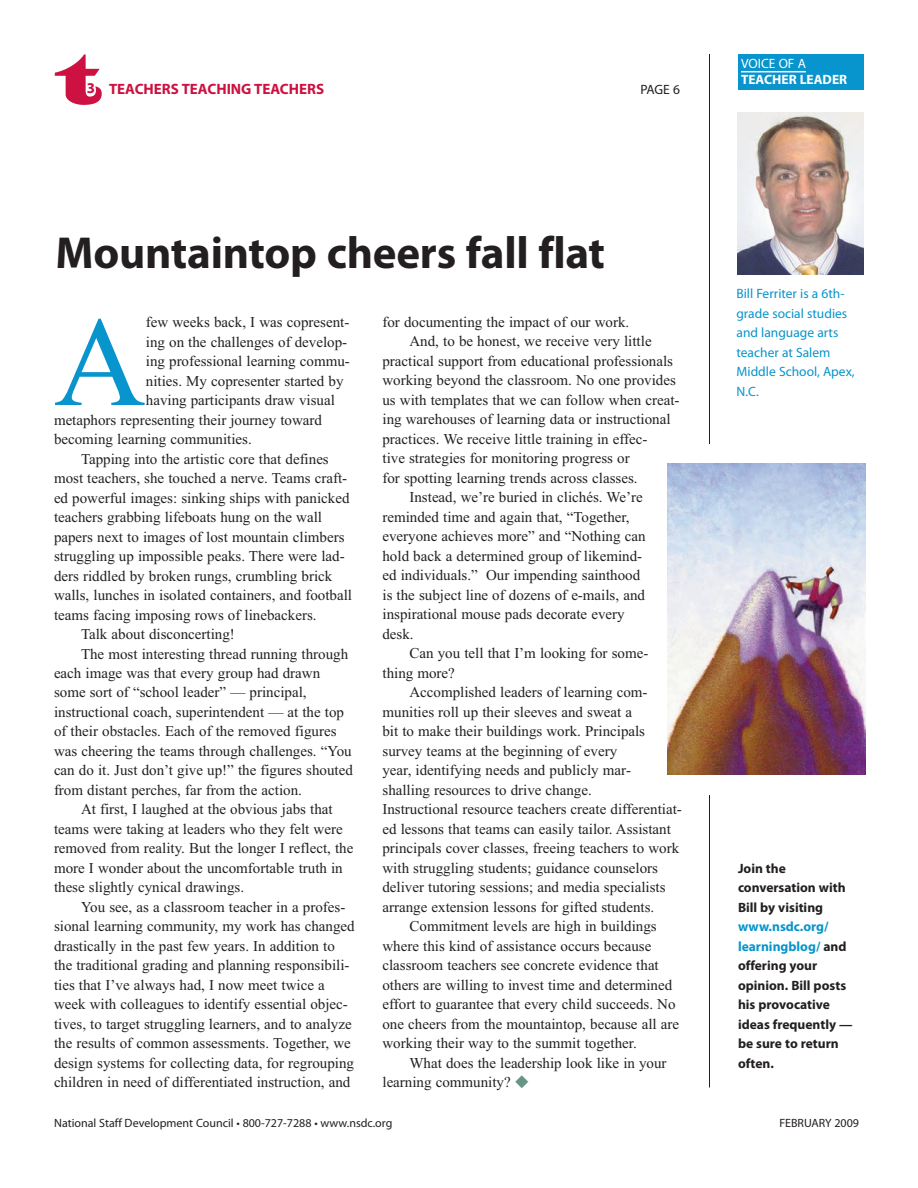
<style>
.page{position:relative;width:918px;height:1188px;background:#fff}
.page>*{position:absolute;margin:0;border:0;box-sizing:border-box;transform-origin:0 0}
.t1{font:127.5px "Times";color:#0894cc}
.t2{font:72px "Latin Wide";color:#cd1141}
.t3{font:700 45px "Myriad Pro";letter-spacing:-.005em;color:#231f20}
.t4{font:15px "Times";color:#231f20}
.t5{font:700 15px "Myriad Pro";color:#cd1141}
.t6{font:700 13.5px/19.5px "Myriad Pro";color:#231f20}
.t7{font:13.5px/19.5px "Myriad Pro";color:#0894cc}
.t8{font:700 13.5px "Myriad Pro";color:#fff}
.t9{font:13.5px "Myriad Pro";color:#fff}
.t10{font:13.5px "Myriad Pro";color:#231f20}
.t11{font:12px "Myriad Pro";color:#231f20}
.s1{color:#669487}
.s2{color:#0894cc}
</style>
<div class="page">
<img style="left:738px;top:113px;width:126px;height:161px">
<hr style="left:709px;top:54px;width:1px;height:390px;background:#231f20">
<div style="left:738px;top:54px;width:126px;height:36px;background:#0894cc"></div>
<hr style="left:741px;top:71px;width:65px;height:1px;background:#fff">
<hr style="left:709px;top:795px;width:1px;height:293px;background:#231f20">
<img style="left:667px;top:464px;width:198px;height:311px">
<h2 class="t2" style="left:57px;top:36px;width:47px">t</h2>
<p class="t5" style="left:87px;top:84px;width:239px">3 TEACHERS TEACHING TEACHERS</p>
<p class="t10" style="left:640px;top:85px;width:41px">PAGE 6</p>
<h3 class="t3" style="left:55px;top:236px;width:551px">Mountaintop cheers fall flat</h3>
<h1 class="t1" style="left:54px;top:286px;width:94px">A</h1>
<p class="t4" style="left:146px;top:313px;width:205px">few weeks back, I was copresent-</p>
<p class="t4" style="left:146px;top:333px;width:203px">ing on the challenges of develop-</p>
<p class="t4" style="left:146px;top:352px;width:206px">ing professional learning commu-</p>
<p class="t4" style="left:146px;top:372px;width:199px">nities. My copresenter started by</p>
<p class="t4" style="left:146px;top:391px;width:190px">having participants draw visual</p>
<p class="t4" style="left:54px;top:411px;width:270px">metaphors representing their journey toward</p>
<p class="t4" style="left:54px;top:430px;width:199px">becoming learning communities.</p>
<p class="t4" style="left:81px;top:450px;width:249px">Tapping into the artistic core that defines</p>
<p class="t4" style="left:54px;top:469px;width:295px">most teachers, she touched a nerve. Teams craft-</p>
<p class="t4" style="left:54px;top:489px;width:297px">ed powerful images: sinking ships with panicked</p>
<p class="t4" style="left:54px;top:508px;width:270px">teachers grabbing lifeboats hung on the wall</p>
<p class="t4" style="left:54px;top:528px;width:292px">papers next to images of lost mountain climbers</p>
<p class="t4" style="left:54px;top:547px;width:292px">struggling up impossible peaks. There were lad-</p>
<p class="t4" style="left:54px;top:567px;width:280px">ders riddled by broken rungs, crumbling brick</p>
<p class="t4" style="left:54px;top:586px;width:300px">walls, lunches in isolated containers, and football</p>
<p class="t4" style="left:54px;top:606px;width:264px">teams facing imposing rows of linebackers.</p>
<p class="t4" style="left:81px;top:625px;width:155px">Talk about disconcerting!</p>
<p class="t4" style="left:81px;top:645px;width:269px">The most interesting thread running through</p>
<p class="t4" style="left:54px;top:664px;width:268px">each image was that every group had drawn</p>
<p class="t4" style="left:54px;top:684px;width:254px">some sort of “school leader” — principal,</p>
<p class="t4" style="left:54px;top:703px;width:292px">instructional coach, superintendent — at the top</p>
<p class="t4" style="left:54px;top:723px;width:284px">of their obstacles. Each of the removed figures</p>
<p class="t4" style="left:54px;top:742px;width:299px">was cheering the teams through challenges. “You</p>
<p class="t4" style="left:54px;top:762px;width:300px">can do it. Just don’t give up!” the figures shouted</p>
<p class="t4" style="left:54px;top:781px;width:250px">from distant perches, far from the action.</p>
<p class="t4" style="left:81px;top:801px;width:253px">At first, I laughed at the obvious jabs that</p>
<p class="t4" style="left:54px;top:820px;width:290px">teams were taking at leaders who they felt were</p>
<p class="t4" style="left:54px;top:840px;width:301px">removed from reality. But the longer I reflect, the</p>
<p class="t4" style="left:54px;top:859px;width:290px">more I wonder about the uncomfortable truth in</p>
<p class="t4" style="left:54px;top:879px;width:192px">these slightly cynical drawings.</p>
<p class="t4" style="left:81px;top:898px;width:266px">You see, as a classroom teacher in a profes-</p>
<p class="t4" style="left:54px;top:918px;width:302px">sional learning community, my work has changed</p>
<p class="t4" style="left:54px;top:937px;width:282px">drastically in the past few years. In addition to</p>
<p class="t4" style="left:54px;top:957px;width:297px">the traditional grading and planning responsibili-</p>
<p class="t4" style="left:54px;top:976px;width:272px">ties that I’ve always had, I now meet twice a</p>
<p class="t4" style="left:54px;top:996px;width:295px">week with colleagues to identify essential objec-</p>
<p class="t4" style="left:54px;top:1015px;width:299px">tives, to target struggling learners, and to analyze</p>
<p class="t4" style="left:54px;top:1035px;width:298px">the results of common assessments. Together, we</p>
<p class="t4" style="left:54px;top:1054px;width:302px">design systems for collecting data, for regrouping</p>
<p class="t4" style="left:54px;top:1074px;width:298px">children in need of differentiated instruction, and</p>
<p class="t4" style="left:382px;top:313px;width:248px">for documenting the impact of our work.</p>
<p class="t4" style="left:410px;top:333px;width:244px">And, to be honest, we receive very little</p>
<p class="t4" style="left:382px;top:352px;width:292px">practical support from educational professionals</p>
<p class="t4" style="left:382px;top:372px;width:295px">working beyond the classroom. No one provides</p>
<p class="t4" style="left:382px;top:391px;width:299px">us with templates that we can follow when creat-</p>
<p class="t4" style="left:382px;top:411px;width:290px">ing warehouses of learning data or instructional</p>
<p class="t4" style="left:382px;top:430px;width:267px">practices. We receive little training in effec-</p>
<p class="t4" style="left:382px;top:450px;width:249px">tive strategies for monitoring progress or</p>
<p class="t4" style="left:382px;top:469px;width:257px">for spotting learning trends across classes.</p>
<p class="t4" style="left:410px;top:489px;width:235px">Instead, we’re buried in clichés. We’re</p>
<p class="t4" style="left:382px;top:508px;width:249px">reminded time and again that, “Together,</p>
<p class="t4" style="left:382px;top:528px;width:265px">everyone achieves more” and “Nothing can</p>
<p class="t4" style="left:382px;top:547px;width:261px">hold back a determined group of likemind-</p>
<p class="t4" style="left:382px;top:567px;width:259px">ed individuals.” Our impending sainthood</p>
<p class="t4" style="left:382px;top:586px;width:264px">is the subject line of dozens of e-mails, and</p>
<p class="t4" style="left:382px;top:606px;width:244px">inspirational mouse pads decorate every</p>
<p class="t4" style="left:382px;top:625px;width:33px">desk.</p>
<p class="t4" style="left:410px;top:645px;width:240px">Can you tell that I’m looking for some-</p>
<p class="t4" style="left:382px;top:664px;width:74px">thing more?</p>
<p class="t4" style="left:410px;top:684px;width:240px">Accomplished leaders of learning com-</p>
<p class="t4" style="left:382px;top:703px;width:251px">munities roll up their sleeves and sweat a</p>
<p class="t4" style="left:382px;top:723px;width:264px">bit to make their buildings work. Principals</p>
<p class="t4" style="left:382px;top:742px;width:236px">survey teams at the beginning of every</p>
<p class="t4" style="left:382px;top:762px;width:250px">year, identifying needs and publicly mar-</p>
<p class="t4" style="left:382px;top:781px;width:211px">shalling resources to drive change.</p>
<p class="t4" style="left:382px;top:801px;width:301px">Instructional resource teachers create differentiat-</p>
<p class="t4" style="left:382px;top:820px;width:290px">ed lessons that teams can easily tailor. Assistant</p>
<p class="t4" style="left:382px;top:840px;width:298px">principals cover classes, freeing teachers to work</p>
<p class="t4" style="left:382px;top:859px;width:277px">with struggling students; guidance counselors</p>
<p class="t4" style="left:382px;top:879px;width:285px">deliver tutoring sessions; and media specialists</p>
<p class="t4" style="left:382px;top:898px;width:273px">arrange extension lessons for gifted students.</p>
<p class="t4" style="left:410px;top:918px;width:249px">Commitment levels are high in buildings</p>
<p class="t4" style="left:382px;top:937px;width:270px">where this kind of assistance occurs because</p>
<p class="t4" style="left:382px;top:957px;width:278px">classroom teachers see concrete evidence that</p>
<p class="t4" style="left:382px;top:976px;width:291px">others are willing to invest time and determined</p>
<p class="t4" style="left:382px;top:996px;width:295px">effort to guarantee that every child succeeds. No</p>
<p class="t4" style="left:382px;top:1015px;width:298px">one cheers from the mountaintop, because all are</p>
<p class="t4" style="left:382px;top:1035px;width:256px">working their way to the summit together.</p>
<p class="t4" style="left:410px;top:1054px;width:259px">What does the leadership look like in your</p>
<p class="t4" style="left:382px;top:1074px;width:148px">learning community? <span class="s1">◆</span></p>
<p class="t9" style="left:741px;top:58px;width:66px">VOICE OF A</p>
<p class="t8" style="left:741px;top:74px;width:108px">TEACHER LEADER</p>
<p class="t7" style="left:737px;top:285px;width:120px">Bill Ferriter is a 6th&shy;grade social studies and language arts teacher at Salem<br>Middle School, Apex,<br>N.C.</p>
<p class="t6" style="left:738px;top:860px;width:109px">Join the conversation with<br>Bill by visiting</p>
<p class="t6" style="left:738px;top:918px;width:116px"><span class="s2">www.nsdc.org/ learningblog/</span> and offering your opinion. Bill posts his provocative ideas frequently — be sure to return often.</p>
<p class="t11" style="left:54px;top:1118px;width:340px">National Staff Development Council • 800-727-7288 • www.nsdc.org</p>
<p class="t11" style="left:779px;top:1118px;width:81px">FEBRUARY 2009</p>
</div>
